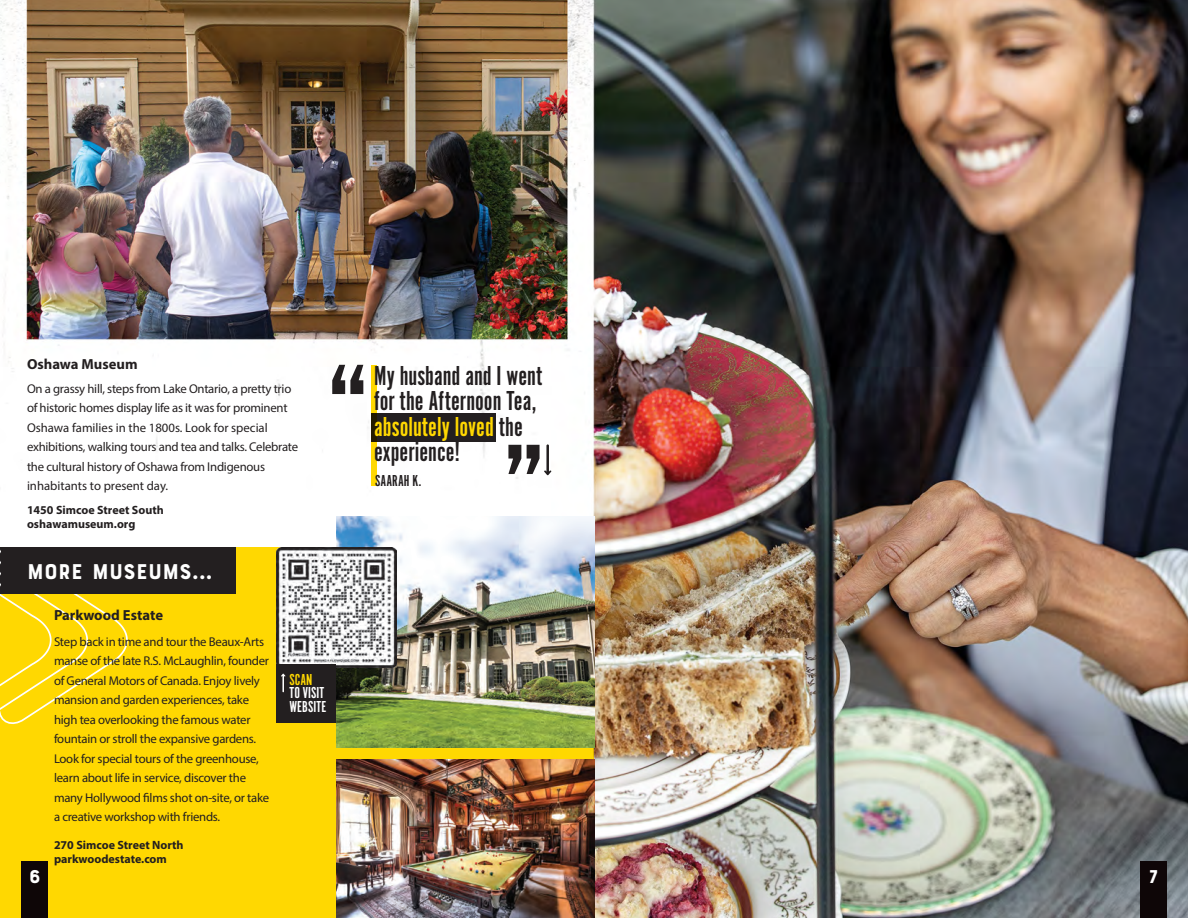
<style>
.page{position:relative;width:1188px;height:918px;background:#fff}
.page>*{position:absolute;margin:0;border:0;box-sizing:border-box;transform-origin:0 0}
.t1{font:133.5px "Alternate Got No 2 D";color:#231f20}
.t2{font:28.5px/25.5px "Alternate Got No 1 D";color:#231f20}
.t3{font:22.5px "Bourton Base";letter-spacing:.01em;color:#fff}
.t4{font:19.5px "Bourton Base";color:#fff}
.t5{font:16.5px "Alternate Got No 1 D";letter-spacing:.005em;color:#fff}
.t6{font:16.5px "Alternate Got No 1 D";letter-spacing:.005em;color:#231f20}
.t7{font:16.5px "Alternate Got No 1 D";color:#ffd801}
.t8{font:700 14.7px "Myriad Pro";color:#231f20}
.t9{font:12.75px/19.5px "Myriad Pro";letter-spacing:-.02em;color:#231f20}
.t10{font:700 12px "Myriad Pro";color:#231f20}
.s1{color:#ffd801}
</style>
<div class="page">
<img style="left:0;top:0;width:1188px;height:918px">
<div style="left:0;top:547px;width:594px;height:371px;background:#ffd801"></div>
<svg style="left:0;top:539px;width:128px;height:1px"></svg>
<div style="left:0;top:547px;width:235px;height:47px;background:#231f20"></div>
<svg style="left:0;top:550px;width:128px;height:174px"></svg>
<img style="left:336px;top:759px;width:258px;height:159px">
<img style="left:336px;top:516px;width:258px;height:231px">
<img style="left:276px;top:547px;width:120px;height:120px">
<div style="left:276px;top:664px;width:60px;height:59px;background:#231f20"></div>
<svg style="left:281px;top:674px;width:4px;height:18px"></svg>
<div style="left:371px;top:414px;width:125px;height:28px;background:#231f20"></div>
<svg style="left:371px;top:366px;width:6px;height:120px"></svg>
<div style="left:21px;top:862px;width:27px;height:56px;background:#0e0607"></div>
<div style="left:1140px;top:862px;width:27px;height:56px;background:#0e0607"></div>
<svg style="left:544px;top:444px;width:7px;height:31px"></svg>
<p class="t8" style="left:27px;top:354px;width:112px">Oshawa Museum</p>
<p class="t9" style="left:27px;top:379px;width:273px">On a grassy hill, steps from Lake Ontario, a pretty trio of historic homes display life as it was for prominent Oshawa families in the 1800s. Look for special exhibitions, walking tours and tea and talks. Celebrate the cultural history of Oshawa from Indigenous inhabitants to present day.</p>
<p class="t10" style="left:27px;top:502px;width:138px">1450 Simcoe Street South</p>
<p class="t10" style="left:27px;top:516px;width:110px">oshawamuseum.org</p>
<p class="t1" style="left:326px;top:339px;width:45px">“</p>
<p class="t2" style="left:374px;top:363px;width:169px">My husband and I went for the Afternoon Tea, <span class="s1">absolutely loved</span> the experience!</p>
<p class="t6" style="left:375px;top:472px;width:48px">SAARAH K.</p>
<p class="t1" style="left:546px;top:500px;width:45px;rotate:-180deg">“</p>
<p class="t3" style="left:27px;top:557px;width:187px">MORE MUSEUMS...</p>
<p class="t8" style="left:54px;top:606px;width:111px">Parkwood Estate</p>
<p class="t9" style="left:54px;top:631px;width:217px">Step back in time and tour the Beaux-Arts manse of the late R.S. McLaughlin, founder of General Motors of Canada. Enjoy lively mansion and garden experiences, take high tea overlooking the famous water fountain or stroll the expansive gardens.<br>Look for special tours of the greenhouse, learn about life in service, discover the many Hollywood films shot on-site, or take a creative workshop with friends.</p>
<p class="t10" style="left:54px;top:837px;width:131px">270 Simcoe Street North</p>
<p class="t10" style="left:54px;top:852px;width:114px">parkwoodestate.com</p>
<p class="t7" style="left:289px;top:671px;width:25px">SCAN</p>
<p class="t5" style="left:289px;top:684px;width:36px">TO VISIT</p>
<p class="t5" style="left:289px;top:698px;width:38px">WEBSITE</p>
<p class="t4" style="left:29px;top:865px;width:13px">6</p>
<p class="t4" style="left:1148px;top:865px;width:11px">7</p>
</div>
